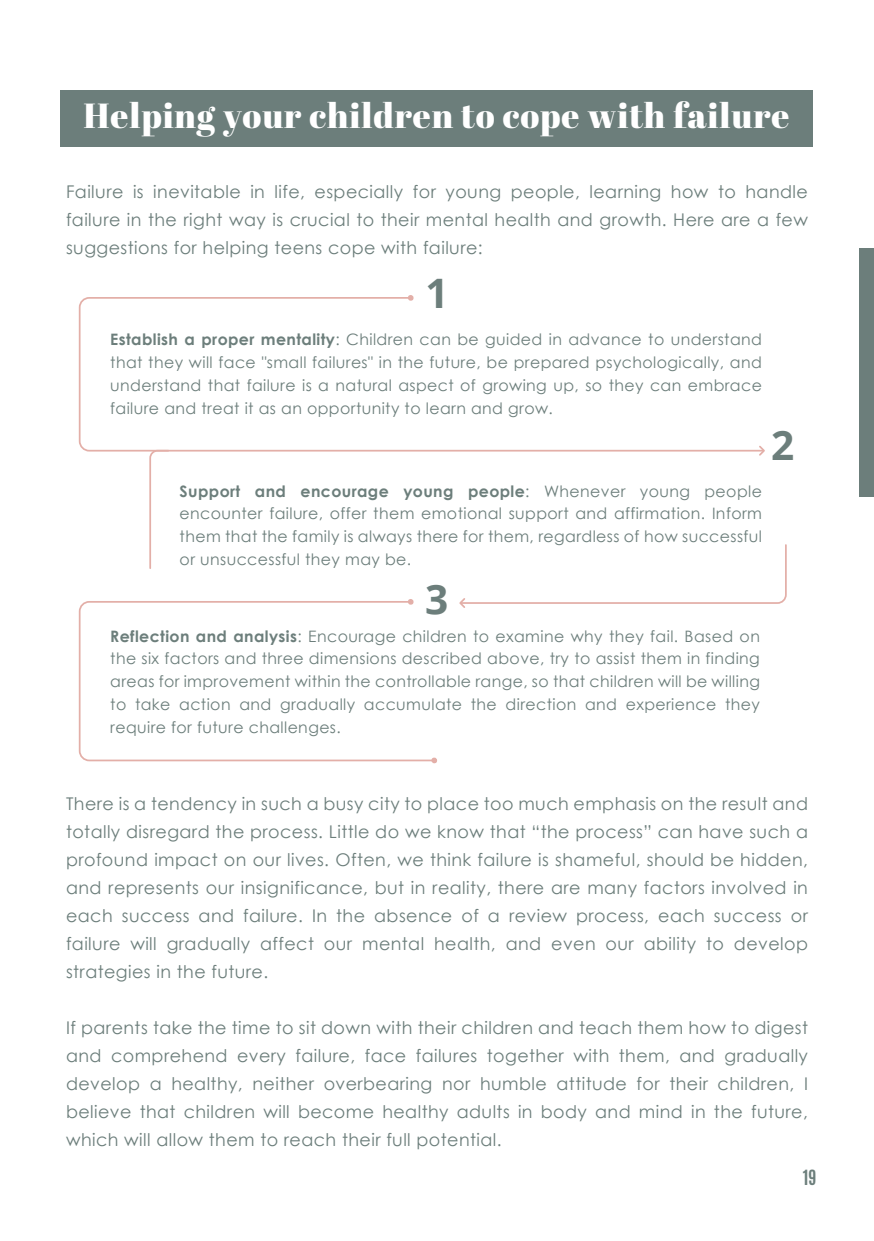
<style>
.page{position:relative;width:874px;height:1241px;background:#fff}
.page>*{position:absolute;margin:0;border:0;box-sizing:border-box;transform-origin:0 0}
.t1{font:700 40.6px "Open Sans";color:#6c7e7b}
.t2{font:34.82px "Abril Fatface";letter-spacing:.025em;color:#fff}
.t3{font:17.5px/28px "Century Gothic";letter-spacing:.025em;color:#6c7e7b;text-align:justify}
.t4{font:700 17.5px "Antonio";color:#6c7e7b}
.t5{font:15.75px/22.8px "Century Gothic";letter-spacing:.025em;color:#6c7e7b;text-align:justify}
.s1{font-weight:700}
</style>
<div class="page">
<div style="left:858px;top:248px;width:15px;height:248px;background:#6c7e7b"></div>
<div style="left:61px;top:90px;width:751px;height:57px;background:#6c7e7b"></div>
<svg style="left:149px;top:452px;width:6px;height:117px"></svg>
<svg style="left:78px;top:297px;width:679px;height:155px"></svg>
<svg style="left:757px;top:445px;width:8px;height:11px"></svg>
<svg style="left:459px;top:544px;width:328px;height:64px"></svg>
<svg style="left:406px;top:295px;width:9px;height:7px"></svg>
<svg style="left:78px;top:600px;width:351px;height:162px"></svg>
<svg style="left:429px;top:757px;width:8px;height:7px"></svg>
<h2 class="t2" style="left:84px;top:91px;width:707px">Helping your children to cope with failure</h2>
<p class="t3" style="left:66px;top:177px;width:743px">Failure is inevitable in life, especially for young people, learning how to handle failure in the right way is crucial to their mental health and growth. Here are a few suggestions for helping teens cope with failure:</p>
<h1 class="t1" style="left:425px;top:264px;width:25px">1</h1>
<p class="t5" style="left:110px;top:328px;width:653px"><span class="s1">Establish a proper mentality</span>: Children can be guided in advance to understand that they will face "small failures" in the future, be prepared psychologically, and understand that failure is a natural aspect of growing up, so they can embrace failure and treat it as an opportunity to learn and grow.</p>
<p class="t5" style="left:179px;top:479px;width:583px"><span class="s1">Support and encourage young people</span>: Whenever young people encounter failure, offer them emotional support and affirmation. Inform them that the family is always there for them, regardless of how successful or unsuccessful they may be.</p>
<h1 class="t1" style="left:425px;top:570px;width:25px">3</h1>
<p class="t5" style="left:110px;top:624px;width:651px"><span class="s1">Reflection and analysis</span>: Encourage children to examine why they fail. Based on the six factors and three dimensions described above, try to assist them in finding areas for improvement within the controllable range, so that children will be willing to take action and gradually accumulate the direction and experience they require for future challenges.</p>
<h1 class="t1" style="left:770px;top:416px;width:25px">2</h1>
<p class="t3" style="left:66px;top:789px;width:743px">There is a tendency in such a busy city to place too much emphasis on the result and totally disregard the process. Little do we know that “the process” can have such a profound impact on our lives. Often, we think failure is shameful, should be hidden, and represents our insignificance, but in reality, there are many factors involved in each success and failure. In the absence of a review process, each success or failure will gradually affect our mental health, and even our ability to develop strategies in the future.</p>
<p class="t3" style="left:66px;top:1013px;width:743px">If parents take the time to sit down with their children and teach them how to digest and comprehend every failure, face failures together with them, and gradually develop a healthy, neither overbearing nor humble attitude for their children, I believe that children will become healthy adults in body and mind in the future, which will allow them to reach their full potential.</p>
<p class="t4" style="left:802px;top:1164px;width:15px">19</p>
</div>
